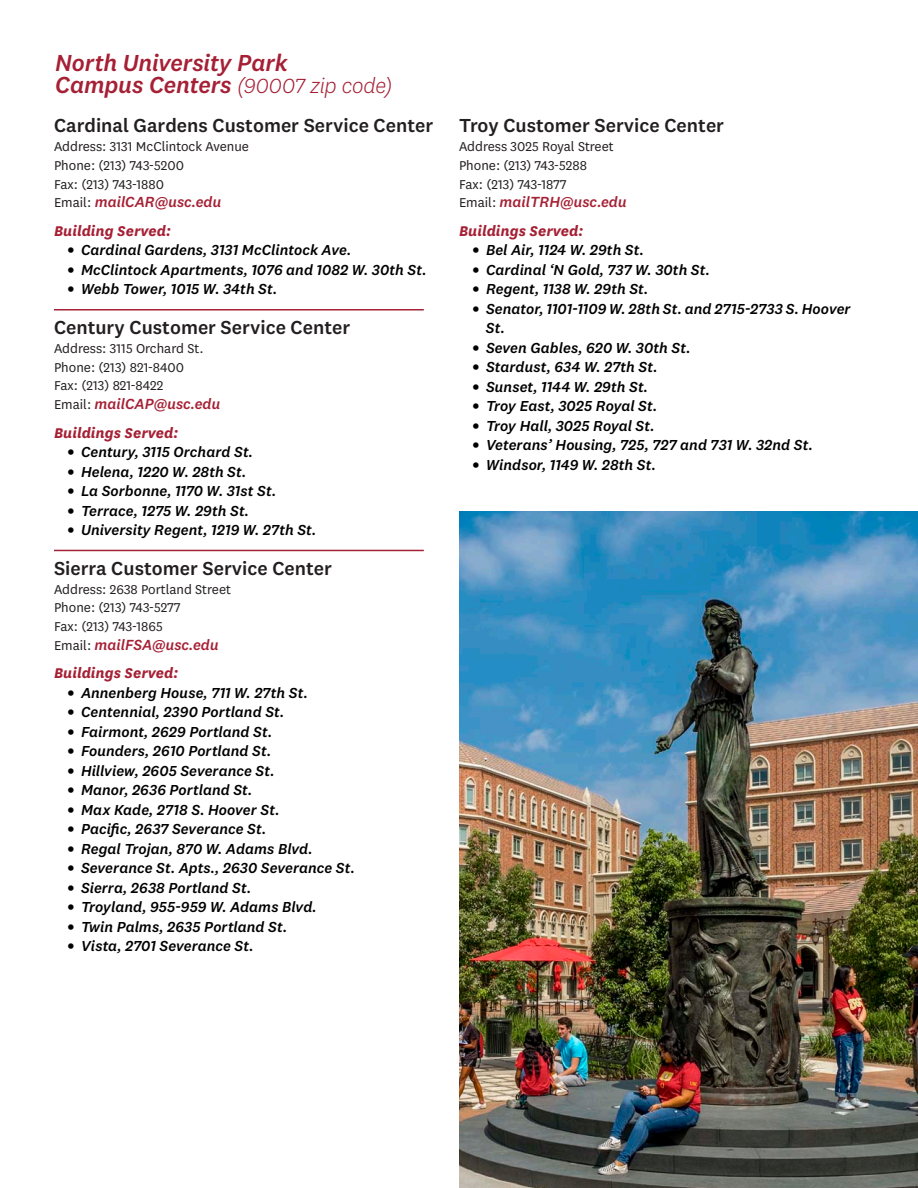
<style>
.page{position:relative;width:918px;height:1188px;background:#fff}
.page>*{position:absolute;margin:0;border:0;box-sizing:border-box;transform-origin:0 0}
.t1{font:italic 500 24px/22.5px "National 2";letter-spacing:-.01em;color:#a62035}
.t2{font:500 19.5px "National 2";color:#231f20}
.t3{font:italic 700 16.5px "National";color:#a62035}
.t4{font:italic 500 15.15px "National 2";color:#a62035}
.t5{font:italic 500 15px/19.5px "National 2";color:#000001}
.t6{font:15px "National";color:#231f20}
.s1{font-family:"National";font-weight:300}
.s2{font-family:"National";font-weight:400;font-style:normal;font-size:15px;color:#231f20}
.s3{font-size:18px}
</style>
<div class="page">
<img style="left:459px;top:512px;width:459px;height:676px">
<hr style="left:54px;top:309px;width:370px;height:1px;background:#a62035">
<hr style="left:54px;top:550px;width:370px;height:1px;background:#a62035">
<p class="t1" style="left:55px;top:51px;width:339px">North University Park<br>Campus Centers <span class="s1">(90007 zip code)</span></p>
<p class="t2" style="left:54px;top:114px;width:381px">Cardinal Gardens Customer Service Center</p>
<p class="t6" style="left:54px;top:137px;width:197px">Address: 3131 McClintock Avenue</p>
<p class="t6" style="left:54px;top:156px;width:132px">Phone: (213) 743-5200</p>
<p class="t6" style="left:54px;top:174px;width:112px">Fax: (213) 743-1880</p>
<p class="t4" style="left:54px;top:193px;width:169px"><span class="s2">Email:</span> mailCAR@usc.edu</p>
<p class="t3" style="left:54px;top:220px;width:118px">Building Served:</p>
<p class="t5" style="left:68px;top:240px;width:285px"><span class="s3">•</span> Cardinal Gardens, 3131 McClintock Ave.</p>
<p class="t5" style="left:68px;top:260px;width:361px"><span class="s3">•</span> McClintock Apartments, 1076 and 1082 W. 30th St.</p>
<p class="t5" style="left:68px;top:279px;width:211px"><span class="s3">•</span> Webb Tower, 1015 W. 34th St.</p>
<p class="t2" style="left:54px;top:316px;width:298px">Century Customer Service Center</p>
<p class="t6" style="left:54px;top:339px;width:151px">Address: 3115 Orchard St.</p>
<p class="t6" style="left:54px;top:357px;width:132px">Phone: (213) 821-8400</p>
<p class="t6" style="left:54px;top:376px;width:111px">Fax: (213) 821-8422</p>
<p class="t4" style="left:54px;top:395px;width:168px"><span class="s2">Email:</span> mailCAP@usc.edu</p>
<p class="t3" style="left:54px;top:421px;width:126px">Buildings Served:</p>
<p class="t5" style="left:68px;top:442px;width:187px"><span class="s3">•</span> Century, 3115 Orchard St.</p>
<p class="t5" style="left:68px;top:462px;width:180px"><span class="s3">•</span> Helena, 1220 W. 28th St.</p>
<p class="t5" style="left:68px;top:481px;width:210px"><span class="s3">•</span> La Sorbonne, 1170 W. 31st St.</p>
<p class="t5" style="left:68px;top:501px;width:183px"><span class="s3">•</span> Terrace, 1275 W. 29th St.</p>
<p class="t5" style="left:68px;top:520px;width:250px"><span class="s3">•</span> University Regent, 1219 W. 27th St.</p>
<p class="t2" style="left:54px;top:556px;width:280px">Sierra Customer Service Center</p>
<p class="t6" style="left:54px;top:579px;width:178px">Address: 2638 Portland Street</p>
<p class="t6" style="left:54px;top:598px;width:128px">Phone: (213) 743-5277</p>
<p class="t6" style="left:54px;top:617px;width:110px">Fax: (213) 743-1865</p>
<p class="t4" style="left:54px;top:635px;width:166px"><span class="s2">Email:</span> mailFSA@usc.edu</p>
<p class="t3" style="left:54px;top:662px;width:126px">Buildings Served:</p>
<p class="t5" style="left:68px;top:683px;width:242px"><span class="s3">•</span> Annenberg House, 711 W. 27th St.</p>
<p class="t5" style="left:68px;top:702px;width:218px"><span class="s3">•</span> Centennial, 2390 Portland St.</p>
<p class="t5" style="left:68px;top:722px;width:206px"><span class="s3">•</span> Fairmont, 2629 Portland St.</p>
<p class="t5" style="left:68px;top:741px;width:205px"><span class="s3">•</span> Founders, 2610 Portland St.</p>
<p class="t5" style="left:68px;top:761px;width:209px"><span class="s3">•</span> Hillview, 2605 Severance St.</p>
<p class="t5" style="left:68px;top:780px;width:186px"><span class="s3">•</span> Manor, 2636 Portland St.</p>
<p class="t5" style="left:68px;top:800px;width:214px"><span class="s3">•</span> Max Kade, 2718 S. Hoover St.</p>
<p class="t5" style="left:68px;top:819px;width:200px"><span class="s3">•</span> Pacific, 2637 Severance St.</p>
<p class="t5" style="left:68px;top:839px;width:247px"><span class="s3">•</span> Regal Trojan, 870 W. Adams Blvd.</p>
<p class="t5" style="left:68px;top:858px;width:289px"><span class="s3">•</span> Severance St. Apts., 2630 Severance St.</p>
<p class="t5" style="left:68px;top:878px;width:185px"><span class="s3">•</span> Sierra, 2638 Portland St.</p>
<p class="t5" style="left:68px;top:897px;width:251px"><span class="s3">•</span> Troyland, 955-959 W. Adams Blvd.</p>
<p class="t5" style="left:68px;top:917px;width:221px"><span class="s3">•</span> Twin Palms, 2635 Portland St.</p>
<p class="t5" style="left:68px;top:936px;width:188px"><span class="s3">•</span> Vista, 2701 Severance St.</p>
<p class="t2" style="left:459px;top:114px;width:267px">Troy Customer Service Center</p>
<p class="t6" style="left:459px;top:137px;width:156px">Address 3025 Royal Street</p>
<p class="t6" style="left:459px;top:156px;width:129px">Phone: (213) 743-5288</p>
<p class="t6" style="left:459px;top:174px;width:109px">Fax: (213) 743-1877</p>
<p class="t4" style="left:459px;top:193px;width:169px"><span class="s2">Email:</span> mailTRH@usc.edu</p>
<p class="t3" style="left:459px;top:220px;width:126px">Buildings Served:</p>
<p class="t5" style="left:472px;top:240px;width:173px"><span class="s3">•</span> Bel Air, 1124 W. 29th St.</p>
<p class="t5" style="left:472px;top:260px;width:239px"><span class="s3">•</span> Cardinal ‘N Gold, 737 W. 30th St.</p>
<p class="t5" style="left:472px;top:279px;width:177px"><span class="s3">•</span> Regent, 1138 W. 29th St.</p>
<p class="t5" style="left:486px;top:299px;width:366px;text-indent:-13px"><span class="s3">•</span> Senator, 1101-1109 W. 28th St. and 2715-2733 S. Hoover<br>St.</p>
<p class="t5" style="left:473px;top:338px;width:220px"><span class="s3">•</span> Seven Gables, 620 W. 30th St.</p>
<p class="t5" style="left:473px;top:357px;width:187px"><span class="s3">•</span> Stardust, 634 W. 27th St.</p>
<p class="t5" style="left:473px;top:377px;width:177px"><span class="s3">•</span> Sunset, 1144 W. 29th St.</p>
<p class="t5" style="left:473px;top:396px;width:186px"><span class="s3">•</span> Troy East, 3025 Royal St.</p>
<p class="t5" style="left:473px;top:416px;width:184px"><span class="s3">•</span> Troy Hall, 3025 Royal St.</p>
<p class="t5" style="left:473px;top:435px;width:342px"><span class="s3">•</span> Veterans’ Housing, 725, 727 and 731 W. 32nd St.</p>
<p class="t5" style="left:473px;top:455px;width:185px"><span class="s3">•</span> Windsor, 1149 W. 28th St.</p>
</div>
